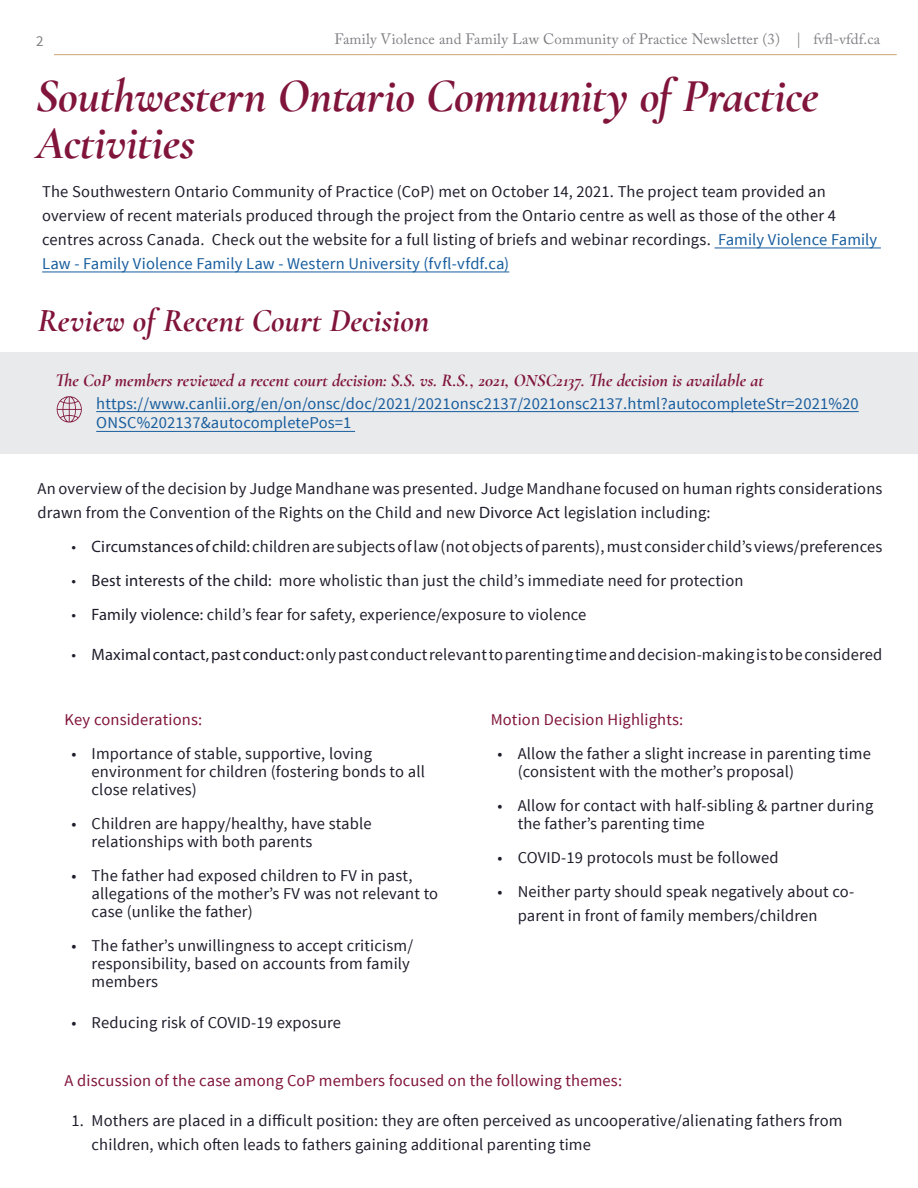
<style>
.page{position:relative;width:918px;height:1188px;background:#fff}
.page>*{position:absolute;margin:0;border:0;box-sizing:border-box;transform-origin:0 0}
.Heading_1{font:italic 700 48px/46.5px "Cormorant Garamond";letter-spacing:-.01em;color:#80143b}
.t1{font:italic 700 33px "Cormorant Garamond";color:#80143b}
.Header_2{font:italic 700 18px "Cormorant Garamond";color:#80143b}
.Paragraph_01{font:16.5px/18px "Source Sans Pro";letter-spacing:.01em;color:#201d2b}
.Paragraph_01-2{font:16.5px/19.8px "Source Sans Pro";letter-spacing:.01em;color:#175d9e}
.t2{font:16.5px "Source Sans Pro";letter-spacing:.01em;color:#80143b}
.t3{font:15px "Adobe Caslon Pro";letter-spacing:.01em;color:#807f84}
.t4{font:15px "Source Sans Pro";color:#807f84}
.s1{color:#175d9e}
.s2{font-family:"Myriad Pro"}
</style>
<div class="page">
<div style="left:0;top:352px;width:918px;height:102px;background:#e9eaeb"></div>
<hr style="left:54px;top:54px;width:843px;height:1px;background:#cca771">
<hr style="left:715px;top:248px;width:166px;height:1px;background:#175d9e">
<hr style="left:42px;top:272px;width:467px;height:1px;background:#175d9e">
<hr style="left:96px;top:411px;width:763px;height:1px;background:#175d9e">
<hr style="left:96px;top:431px;width:259px;height:1px;background:#175d9e">
<svg style="left:56px;top:396px;width:26px;height:27px"></svg>
<p class="t4" style="left:36px;top:31px;width:9px">2</p>
<p class="t3" style="left:334px;top:30px;width:547px">Family Violence and Family Law Community of Practice Newsletter (3) | fvfl-vfdf.ca</p>
<h1 class="Heading_1" style="left:36px;top:72px;width:784px">Southwestern Ontario Community of Practice<br>Activities</h1>
<p class="Paragraph_01" style="left:42px;top:180px;width:837px;line-height:24px">The Southwestern Ontario Community of Practice (CoP) met on October 14, 2021. The project team provided an overview of recent materials produced through the project from the Ontario centre as well as those of the other 4 centres across Canada. Check out the website for a full listing of briefs and webinar recordings. <span class="s1">Family Violence Family Law - Family Violence Family Law - Western University (fvfl-vfdf.ca)</span></p>
<h2 class="t1" style="left:38px;top:300px;width:393px">Review of Recent Court Decision</h2>
<h2 class="Header_2" style="left:55px;top:370px;width:710px">The CoP members reviewed a recent court decision: S.S. vs. R.S., 2021, ONSC2137. The decision is available at</h2>
<p class="Paragraph_01-2" style="left:96px;top:394px;width:764px">https://www.canlii.org/en/on/onsc/doc/2021/2021onsc2137/2021onsc2137.html?autocompleteStr=2021%20<br>ONSC%202137&amp;autocompletePos=1</p>
<p class="Paragraph_01" style="left:38px;top:476px;width:846px;line-height:24px">An overview of the decision by Judge Mandhane was presented. Judge Mandhane focused on human rights considerations drawn from the Convention of the Rights on the Child and new <span class="s2">Divorce Act</span> legislation including:</p>
<p class="Paragraph_01" style="left:71px;top:538px;width:812px"><span class="s2">• Circumstances of child:</span> children are subjects of law (not objects of parents), must consider child’s views/preferences</p>
<p class="Paragraph_01" style="left:71px;top:572px;width:674px"><span class="s2">• Best interests of the child:</span> more wholistic than just the child’s immediate need for protection</p>
<p class="Paragraph_01" style="left:71px;top:606px;width:517px"><span class="s2">• Family violence:</span> child’s fear for safety, experience/exposure to violence</p>
<p class="Paragraph_01" style="left:71px;top:646px;width:812px"><span class="s2">• Maximal contact, past conduct:</span> only past conduct relevant to parenting time and decision-making is to be considered</p>
<p class="t2" style="left:65px;top:709px;width:139px">Key considerations:</p>
<p class="Paragraph_01" style="left:92px;top:745px;width:335px;text-indent:-20px">• Importance of stable, supportive, loving environment for children (fostering bonds to all close relatives)</p>
<p class="Paragraph_01" style="left:92px;top:815px;width:282px;text-indent:-20px">• Children are happy/healthy, have stable relationships with both parents</p>
<p class="Paragraph_01" style="left:92px;top:867px;width:348px;text-indent:-20px">• The father had exposed children to FV in past, allegations of the mother’s FV was not relevant to case (unlike the father)</p>
<p class="Paragraph_01" style="left:92px;top:937px;width:323px;text-indent:-20px">• The father’s unwillingness to accept criticism/ responsibility, based on accounts from family members</p>
<p class="Paragraph_01" style="left:71px;top:1013px;width:271px">• Reducing risk of COVID-19 exposure</p>
<p class="t2" style="left:491px;top:709px;width:194px">Motion Decision Highlights:</p>
<p class="Paragraph_01" style="left:518px;top:745px;width:355px;text-indent:-20px">• Allow the father a slight increase in parenting time (consistent with the mother’s proposal)</p>
<p class="Paragraph_01" style="left:518px;top:797px;width:357px;text-indent:-20px">• Allow for contact with half-sibling &amp; partner during the father’s parenting time</p>
<p class="Paragraph_01" style="left:497px;top:849px;width:283px">• COVID-19 protocols must be followed</p>
<p class="Paragraph_01" style="left:518px;top:880px;width:338px;line-height:24px;text-indent:-20px">• Neither party should speak negatively about co&shy;parent in front of family members/children</p>
<p class="t2" style="left:65px;top:1070px;width:559px">A discussion of the case among CoP members focused on the following themes:</p>
<p class="Paragraph_01" style="left:92px;top:1109px;width:752px;line-height:24px;text-indent:-20px">1. Mothers are placed in a difficult position: they are often perceived as uncooperative/alienating fathers from children, which often leads to fathers gaining additional parenting time</p>
</div>
